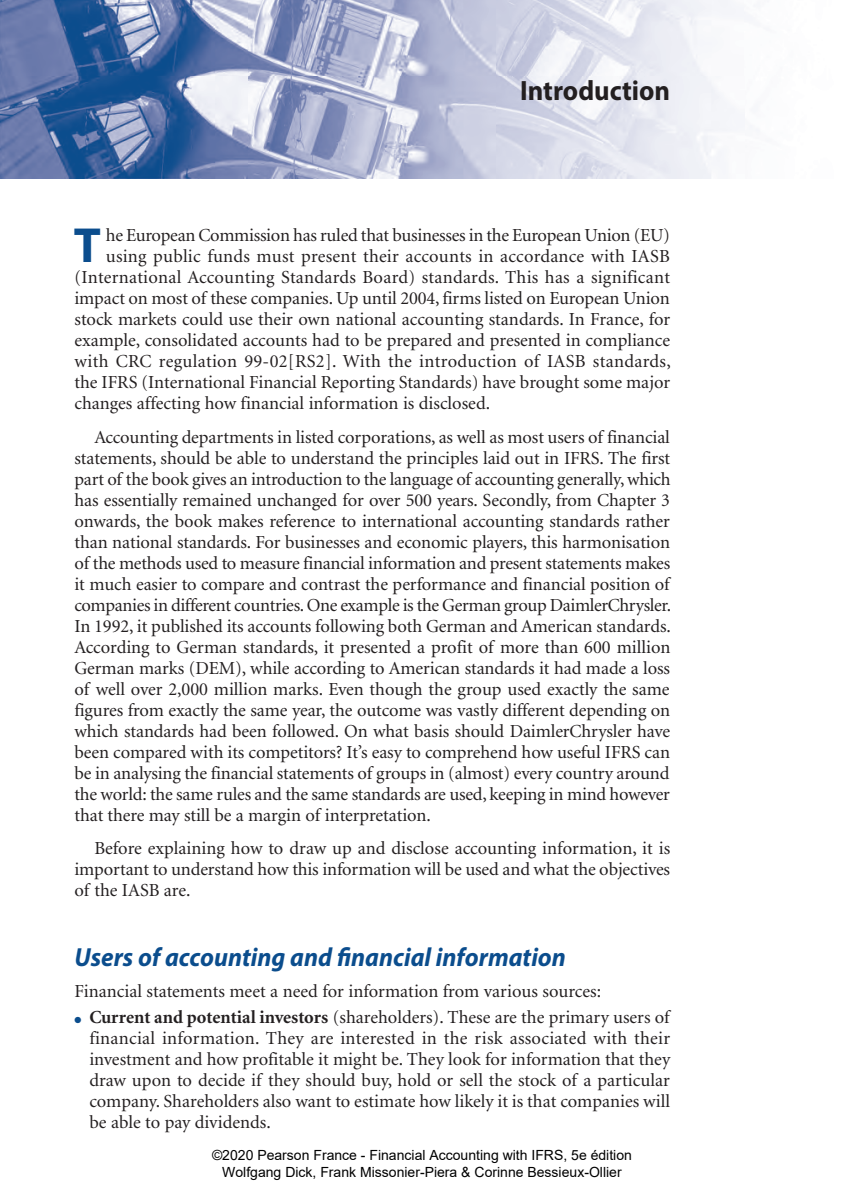
<style>
.page{position:relative;width:844px;height:1191px;background:#fff}
.page>*{position:absolute;margin:0;border:0;box-sizing:border-box;transform-origin:0 0}
.t1{font:700 49.52px "Myriad";color:#0b4d8d}
.t2{font:700 28px "Myriad Pro";color:#231f20;scale:.95 1}
.t3{font:italic 700 26.25px "Myriad Pro";color:#0b4d8d;scale:.95 1}
.t4{font:18.38px/21px "Minion";color:#231f20;text-align:justify}
.t5{font:14px/16.8px "Arial";color:#000;text-align:center}
.s1{color:#0b4d8d}
.s2{font-weight:700}
</style>
<div class="page">
<img style="left:0;top:0;width:745px;height:179px">
<h2 class="t2" style="left:520px;top:73px;width:159px">Introduction</h2>
<h1 class="t1" style="left:74px;top:220px;width:29px">T</h1>
<p class="t4" style="left:106px;top:225px;width:565px">he European Commission has ruled that businesses in the European Union (EU)</p>
<p class="t4" style="left:106px;top:246px;width:565px">using public funds must present their accounts in accordance with IASB</p>
<p class="t4" style="left:74px;top:267px;width:597px">(International Accounting Standards Board) standards. This has a significant</p>
<p class="t4" style="left:74px;top:288px;width:596px">impact on most of these companies. Up until 2004, firms listed on European Union</p>
<p class="t4" style="left:74px;top:309px;width:597px">stock markets could use their own national accounting standards. In France, for</p>
<p class="t4" style="left:74px;top:330px;width:597px">example, consolidated accounts had to be prepared and presented in compliance</p>
<p class="t4" style="left:74px;top:351px;width:597px">with CRC regulation 99-02[RS2]. With the introduction of IASB standards,</p>
<p class="t4" style="left:74px;top:372px;width:597px">the IFRS (International Financial Reporting Standards) have brought some major</p>
<p class="t4" style="left:74px;top:393px;width:417px">changes affecting how financial information is disclosed.</p>
<p class="t4" style="left:74px;top:426px;width:598px;text-indent:20px">Accounting departments in listed corporations, as well as most users of financial statements, should be able to understand the principles laid out in IFRS. The first part of the book gives an introduction to the language of accounting generally, which has essentially remained unchanged for over 500 years. Secondly, from Chapter 3 onwards, the book makes reference to international accounting standards rather than national standards. For businesses and economic players, this harmonisation of the methods used to measure financial information and present statements makes it much easier to compare and contrast the performance and financial position of companies in different countries. One example is the German group DaimlerChrysler.<br>In 1992, it published its accounts following both German and American standards.<br>According to German standards, it presented a profit of more than 600 million German marks (DEM), while according to American standards it had made a loss of well over 2,000 million marks. Even though the group used exactly the same figures from exactly the same year, the outcome was vastly different depending on which standards had been followed. On what basis should DaimlerChrysler have been compared with its competitors? It’s easy to comprehend how useful IFRS can be in analysing the financial statements of groups in (almost) every country around the world: the same rules and the same standards are used, keeping in mind however that there may still be a margin of interpretation.</p>
<p class="t4" style="left:74px;top:838px;width:597px;text-indent:20px">Before explaining how to draw up and disclose accounting information, it is important to understand how this information will be used and what the objectives of the IASB are.</p>
<h3 class="t3" style="left:74px;top:940px;width:518px">Users of accounting and financial information</h3>
<p class="t4" style="left:74px;top:980px;width:528px">Financial statements meet a need for information from various sources:</p>
<p class="t4" style="left:89px;top:1006px;width:582px;text-indent:-15px"><span class="s1">●</span> <span class="s2">Current and potential investors</span> (shareholders). These are the primary users of financial information. They are interested in the risk associated with their investment and how profitable it might be. They look for information that they draw upon to decide if they should buy, hold or sell the stock of a particular company. Shareholders also want to estimate how likely it is that companies will be able to pay dividends.</p>
<p class="t5" style="left:212px;top:1147px;width:421px">©2020 Pearson France - Financial Accounting with IFRS, 5e édition<br>Wolfgang Dick, Frank Missonier-Piera &amp; Corinne Bessieux-Ollier</p>
</div>
